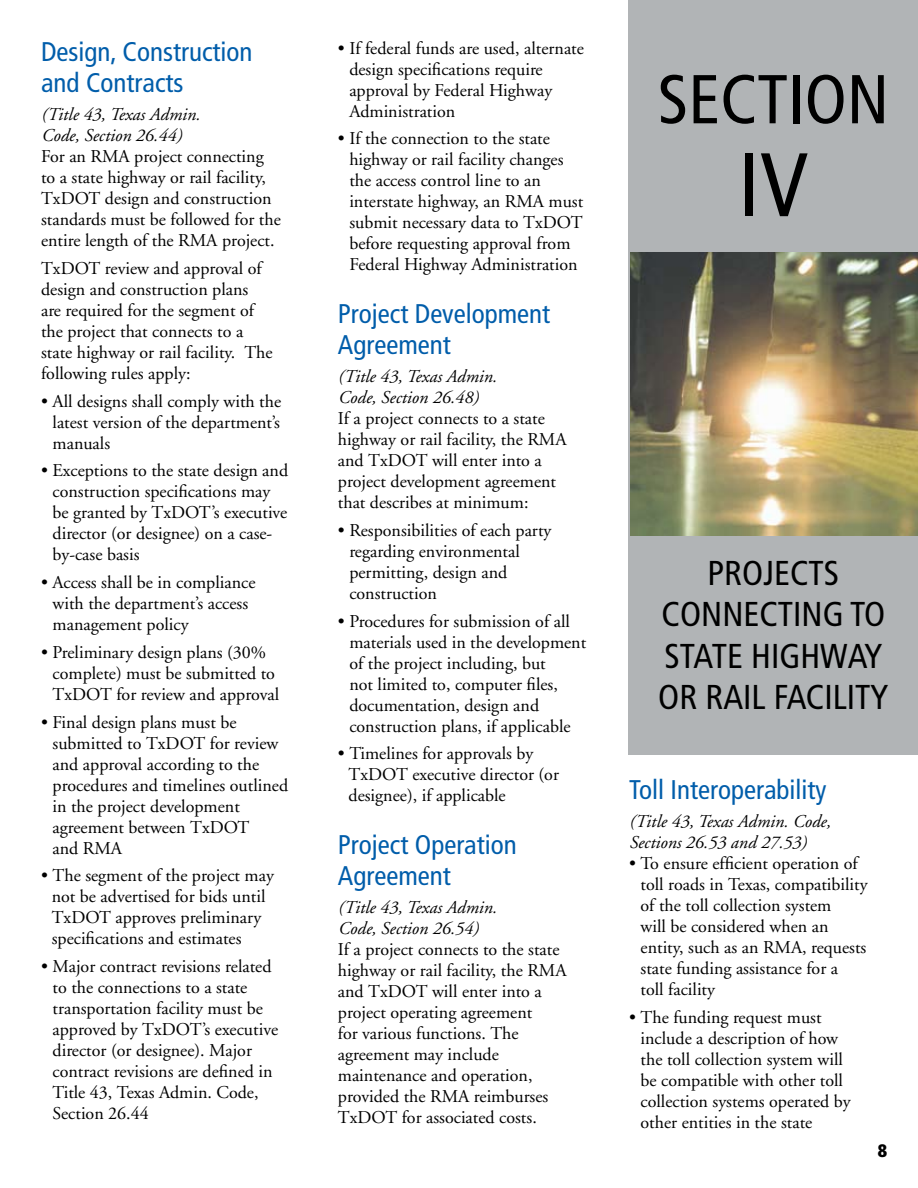
<style>
.page{position:relative;width:918px;height:1188px;background:#fff}
.page>*{position:absolute;margin:0;border:0;box-sizing:border-box;transform-origin:0 0}
.t1{font:condensed 90px "Frutiger";color:#000}
.t2{font:condensed 69px "Frutiger";color:#000}
.t3{font:condensed 34.5px/41.4px "Frutiger";color:#000;text-align:center}
.t4{font:condensed 27px/31.5px "Frutiger";color:#005daa}
.t5{font:18px/21px "Adobe Garamond";color:#000}
.t6{font:italic 18px/21px "Adobe Garamond";color:#000}
.t7{font:900 condensed 18px "Frutiger";color:#000}
</style>
<div class="page">
<div style="left:629px;top:0;width:289px;height:755px;background:#b1b4b6"></div>
<img style="left:631px;top:252px;width:287px;height:284px">
<h3 class="t4" style="left:41px;top:36px;width:213px">Design, Construction and Contracts</h3>
<p class="t6" style="left:41px;top:104px;width:160px">(Title 43, Texas Admin.<br>Code, Section 26.44)</p>
<p class="t5" style="left:41px;top:146px;width:241px">For an RMA project connecting to a state highway or rail facility,<br>TxDOT design and construction standards must be followed for the entire length of the RMA project.</p>
<p class="t5" style="left:41px;top:258px;width:233px">TxDOT review and approval of design and construction plans are required for the segment of the project that connects to a state highway or rail facility. The following rules apply:</p>
<p class="t5" style="left:53px;top:391px;width:230px;text-align:justify;text-indent:-11px">• All designs shall comply with the latest version of the department’s manuals</p>
<p class="t5" style="left:53px;top:461px;width:237px;text-indent:-11px">• Exceptions to the state design and construction specifications may be granted by TxDOT’s executive director (or designee) on a case&shy;by-case basis</p>
<p class="t5" style="left:53px;top:572px;width:204px;text-indent:-11px">• Access shall be in compliance with the department’s access management policy</p>
<p class="t5" style="left:53px;top:642px;width:228px;text-indent:-11px">• Preliminary design plans (30% complete) must be submitted to<br>TxDOT for review and approval</p>
<p class="t5" style="left:53px;top:712px;width:237px;text-indent:-11px">• Final design plans must be submitted to TxDOT for review and approval according to the procedures and timelines outlined in the project development agreement between TxDOT<br>and RMA</p>
<p class="t5" style="left:52px;top:866px;width:224px;text-indent:-11px">• The segment of the project may not be advertised for bids until<br>TxDOT approves preliminary specifications and estimates</p>
<p class="t5" style="left:53px;top:956px;width:227px;text-indent:-11px">• Major contract revisions related to the connections to a state transportation facility must be approved by TxDOT’s executive director (or designee). Major contract revisions are defined in<br>Title 43, Texas Admin. Code,<br>Section 26.44</p>
<p class="t5" style="left:349px;top:38px;width:236px;text-indent:-11px">• If federal funds are used, alternate design specifications require approval by Federal Highway<br>Administration</p>
<p class="t5" style="left:349px;top:129px;width:235px;text-indent:-11px">• If the connection to the state highway or rail facility changes the access control line to an interstate highway, an RMA must submit necessary data to TxDOT before requesting approval from<br>Federal Highway Administration</p>
<h3 class="t4" style="left:338px;top:298px;width:214px">Project Development<br>Agreement</h3>
<p class="t6" style="left:338px;top:367px;width:160px">(Title 43, Texas Admin.<br>Code, Section 26.48)</p>
<p class="t5" style="left:338px;top:408px;width:230px">If a project connects to a state highway or rail facility, the RMA and TxDOT will enter into a project development agreement that describes at minimum:</p>
<p class="t5" style="left:349px;top:520px;width:204px;text-indent:-11px">• Responsibilities of each party regarding environmental permitting, design and construction</p>
<p class="t5" style="left:349px;top:611px;width:238px;text-indent:-11px">• Procedures for submission of all materials used in the development of the project including, but<br>not limited to, computer files, documentation, design and construction plans, if applicable</p>
<p class="t5" style="left:349px;top:744px;width:212px;text-indent:-11px">• Timelines for approvals by<br>TxDOT executive director (or designee), if applicable</p>
<h3 class="t4" style="left:338px;top:829px;width:180px">Project Operation<br>Agreement</h3>
<p class="t6" style="left:338px;top:898px;width:160px">(Title 43, Texas Admin.<br>Code, Section 26.54)</p>
<p class="t5" style="left:338px;top:939px;width:230px">If a project connects to the state highway or rail facility, the RMA and TxDOT will enter into a project operating agreement<br>for various functions. The agreement may include maintenance and operation, provided the RMA reimburses<br>TxDOT for associated costs.</p>
<h2 class="t2" style="left:658px;top:59px;width:233px">section</h2>
<h1 class="t1" style="left:738px;top:133px;width:72px">IV</h1>
<h3 class="t3" style="left:658px;top:553px;width:232px">projects connecting to state highway or rail facility</h3>
<h3 class="t4" style="left:629px;top:774px;width:199px">Toll Interoperability</h3>
<p class="t6" style="left:629px;top:811px;width:203px">(Title 43, Texas Admin. Code,<br>Sections 26.53 and 27.53)</p>
<p class="t5" style="left:641px;top:853px;width:229px;text-indent:-11px">• To ensure efficient operation of toll roads in Texas, compatibility of the toll collection system<br>will be considered when an entity, such as an RMA, requests state funding assistance for a<br>toll facility</p>
<p class="t5" style="left:641px;top:1007px;width:212px;text-indent:-11px">• The funding request must include a description of how the toll collection system will be compatible with other toll collection systems operated by other entities in the state</p>
<p class="t7" style="left:878px;top:1140px;width:11px">8</p>
</div>
